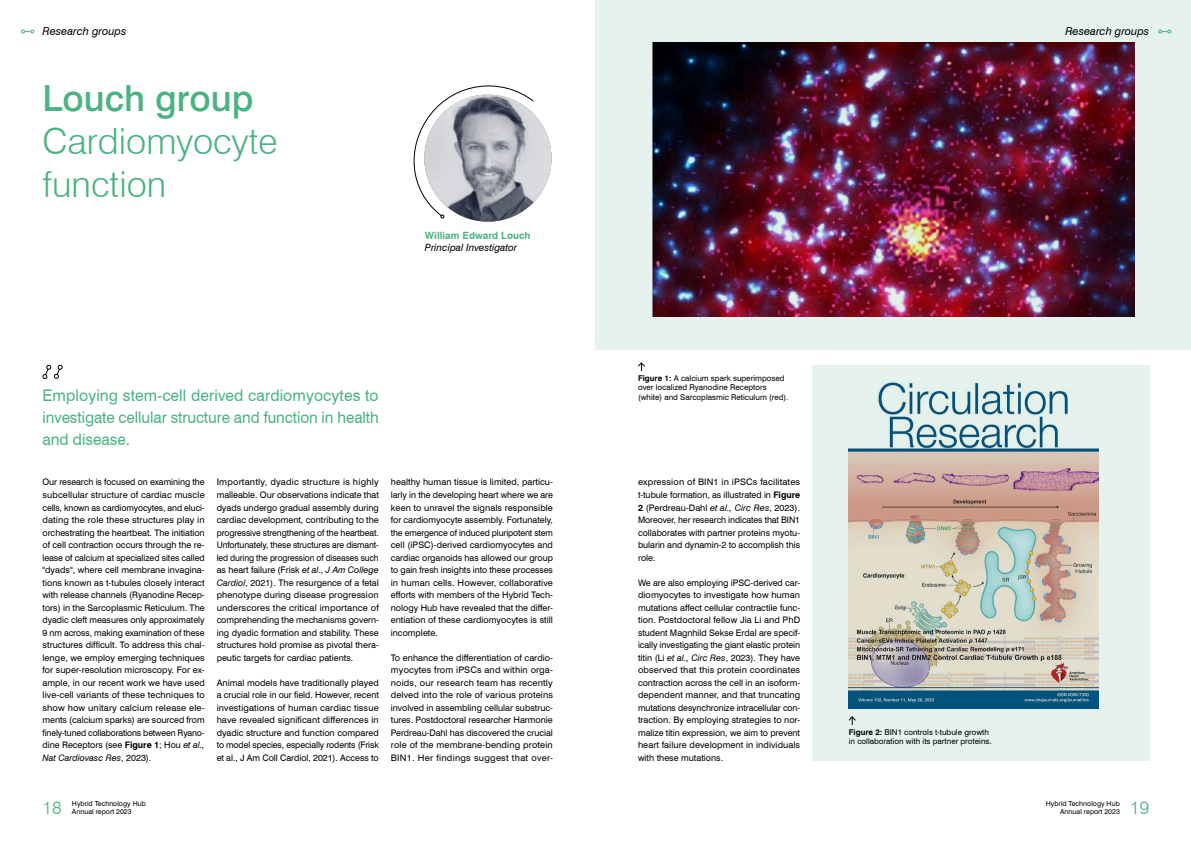
<style>
.page{position:relative;width:1191px;height:842px;background:#fff}
.page>*{position:absolute;margin:0;border:0;box-sizing:border-box;transform-origin:0 0}
.Tittel01{font:300 36px/43px "Swiss 721 BT";color:#4ab381}
.A_Innhold_undertittel01{font:500 36px "Swiss 721 BT";color:#4ab381}
.t1{font:300 18px "Swiss 721 BT";color:#4ab381}
.Ingress_stor{font:16px/22px "Swiss 721 BT";letter-spacing:-.005em;color:#4ab381;text-align:justify}
.t2{font:italic 11px "Swiss 721 BT";color:#000}
.Research_group_tittel{font:italic 10px "Swiss 721 BT";color:#000}
.Research_group_navn{font:700 10px "Swiss 721 BT";color:#4ab381}
.Brødtekst_suisse{font:9px/12.5px "Swiss 721 BT";color:#000;text-align:justify}
.Bildetekst_sort_org{font:8px/9.6px "Swiss 721 BT";color:#000}
.t3{font:7px/8.4px "Swiss 721 BT";color:#000}
.s1{font-weight:700}
.s2{font-style:italic}
</style>
<div class="page">
<div style="left:595px;top:0;width:596px;height:350px;background:#e6f2ed"></div>
<div style="left:812px;top:365px;width:337px;height:396px;background:#e6f2ed"></div>
<div style="left:424px;top:95px;width:127px;height:127px;background:#d9dade;border-radius:50%"></div>
<svg style="left:413px;top:85px;width:121px;height:134px"></svg>
<img style="left:652px;top:43px;width:482px;height:273px">
<img style="left:848px;top:382px;width:251px;height:327px">
<svg style="left:42px;top:365px;width:21px;height:14px"></svg>
<svg style="left:638px;top:362px;width:7px;height:9px"></svg>
<svg style="left:848px;top:716px;width:8px;height:9px"></svg>
<svg style="left:1158px;top:30px;width:13px;height:3px"></svg>
<svg style="left:21px;top:30px;width:13px;height:3px"></svg>
<p class="t2" style="left:43px;top:24px;width:85px">Research groups</p>
<p class="t2" style="left:1065px;top:25px;width:85px">Research groups</p>
<p class="A_Innhold_undertittel01" style="left:43px;top:77px;width:212px">Louch group</p>
<p class="Tittel01" style="left:43px;top:120px;width:236px">Cardiomyocyte function</p>
<p class="Research_group_navn" style="left:425px;top:229px;width:107px">William Edward Louch</p>
<p class="Research_group_tittel" style="left:425px;top:241px;width:94px">Principal Investigator</p>
<p class="Ingress_stor" style="left:43px;top:384px;width:338px">Employing stem-cell derived cardiomyocytes to investigate cellular structure and function in health and disease.</p>
<p class="Brødtekst_suisse" style="left:43px;top:476px;width:164px">Our research is focused on examining the subcellular structure of cardiac muscle cells, known as cardiomyocytes, and eluci&shy;dating the role these structures play in orchestrating the heartbeat. The initiation of cell contraction occurs through the re&shy;lease of calcium at specialized sites called "dyads", where cell membrane invagina&shy;tions known as t-tubules closely interact with release channels (Ryanodine Recep&shy;tors) in the Sarcoplasmic Reticulum. The dyadic cleft measures only approximately 9 nm across, making examination of these structures difficult. To address this chal&shy;lenge, we employ emerging techniques for super-resolution microscopy. For ex&shy;ample, in our recent work we have used live-cell variants of these techniques to show how unitary calcium release ele&shy;ments (calcium sparks) are sourced from finely-tuned collaborations between Ryano&shy;dine Receptors (see <span class="s1">Figure 1</span>; Hou <span class="s2">et al., Nat Cardiovasc Res</span>, 2023).</p>
<p class="Brødtekst_suisse" style="left:217px;top:476px;width:164px">Importantly, dyadic structure is highly malleable. Our observations indicate that dyads undergo gradual assembly during cardiac development, contributing to the progressive strengthening of the heartbeat.<br>Unfortunately, these structures are dismant&shy;led during the progression of diseases such as heart failure (Frisk <span class="s2">et al., J Am College Cardiol</span>, 2021). The resurgence of a fetal phenotype during disease progression underscores the critical importance of comprehending the mechanisms govern&shy;ing dyadic formation and stability. These structures hold promise as pivotal thera&shy;peutic targets for cardiac patients.</p>
<p class="Brødtekst_suisse" style="left:217px;top:676px;width:164px">Animal models have traditionally played a crucial role in our field. However, recent investigations of human cardiac tissue have revealed significant differences in dyadic structure and function compared to model species, especially rodents (Frisk et al., J Am Coll Cardiol, 2021). Access to</p>
<p class="Brødtekst_suisse" style="left:391px;top:476px;width:164px">healthy human tissue is limited, particu&shy;larly in the developing heart where we are keen to unravel the signals responsible for cardiomyocyte assembly. Fortunately, the emergence of induced pluripotent stem cell (iPSC)-derived cardiomyocytes and cardiac organoids has allowed our group to gain fresh insights into these processes in human cells. However, collaborative efforts with members of the Hybrid Tech&shy;nology Hub have revealed that the differ&shy;entiation of these cardiomyocytes is still incomplete.</p>
<p class="Brødtekst_suisse" style="left:391px;top:651px;width:164px">To enhance the differentiation of cardio&shy;myocytes from iPSCs and within orga&shy;noids, our research team has recently delved into the role of various proteins involved in assembling cellular substruc&shy;tures. Postdoctoral researcher Harmonie Perdreau-Dahl has discovered the crucial role of the membrane-bending protein BIN1. Her findings suggest that over-</p>
<p class="Bildetekst_sort_org" style="left:638px;top:373px;width:152px"><span class="s1">Figure 1:</span> A calcium spark superimposed over localized Ryanodine Receptors (white) and Sarcoplasmic Reticulum (red).</p>
<p class="Brødtekst_suisse" style="left:638px;top:476px;width:164px">expression of BIN1 in iPSCs facilitates t-tubule formation, as illustrated in <span class="s1">Figure 2</span> (Perdreau-Dahl <span class="s2">et al., Circ Res</span>, 2023).<br>Moreover, her research indicates that BIN1 collaborates with partner proteins myotu&shy;bularin and dynamin-2 to accomplish this role.</p>
<p class="Brødtekst_suisse" style="left:638px;top:576px;width:164px">We are also employing iPSC-derived car&shy;diomyocytes to investigate how human mutations affect cellular contractile func&shy;tion. Postdoctoral fellow Jia Li and PhD student Magnhild Sekse Erdal are specif&shy;ically investigating the giant elastic protein titin (Li <span class="s2">et al., Circ Res</span>, 2023). They have observed that this protein coordinates contraction across the cell in an isoform&shy;dependent manner, and that truncating mutations desynchronize intracellular con&shy;traction. By employing strategies to nor&shy;malize titin expression, we aim to prevent heart failure development in individuals with these mutations.</p>
<p class="Bildetekst_sort_org" style="left:849px;top:727px;width:144px"><span class="s1">Figure 2:</span> BIN1 controls t-tubule growth in collaboration with its partner proteins.</p>
<p class="t3" style="left:72px;top:799px;width:75px">Hybrid Technology Hub<br>Annual report 2023</p>
<p class="t3" style="left:1046px;top:799px;width:75px">Hybrid Technology Hub</p>
<h2 class="t1" style="left:43px;top:797px;width:21px">18</h2>
<p class="t3" style="left:1060px;top:807px;width:61px">Annual report 2023</p>
<h2 class="t1" style="left:1130px;top:797px;width:21px">19</h2>
</div>
